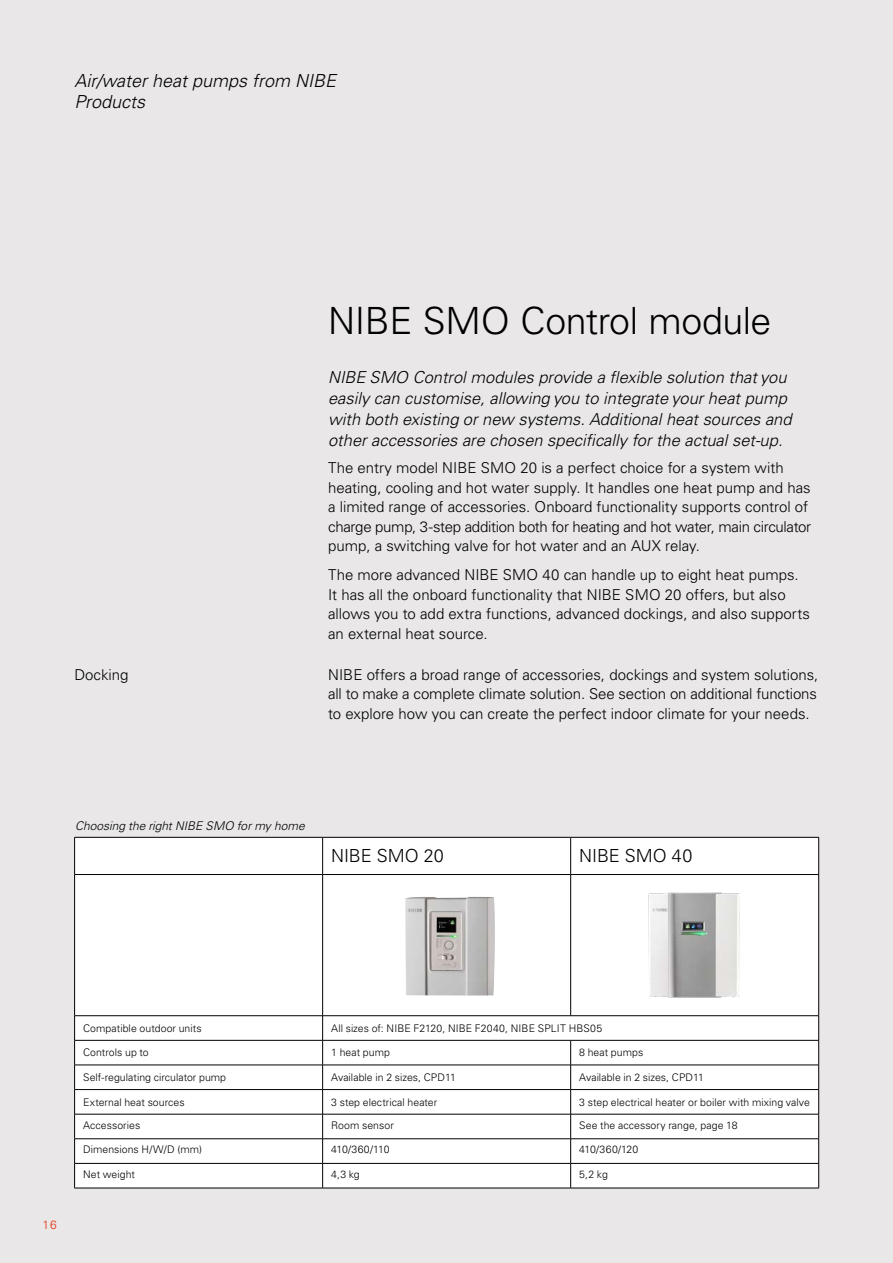
<style>
.page{position:relative;width:893px;height:1263px;background:#e9e7e7}
.page>*{position:absolute;margin:0;border:0;box-sizing:border-box;transform-origin:0 0}
.t1{font:300 37.5px "Univers LT Pro 45";letter-spacing:-.01em;color:#000}
.t2{font:italic 300 18px/21px "Univers LT Pro 45";color:#000}
.t3{font:300 18px "Univers LT Pro 45";color:#000}
.t4{font:italic 300 16.5px/21px "Univers LT Pro 45";color:#000}
.t5{font:300 15px/19.5px "Univers LT Pro 45";color:#000}
.t6{font:italic 300 12px "Univers LT Pro 45";color:#000}
.t7{font:300 12px "Univers LT Pro 45";color:#e53012}
.t8{font:300 10.5px "Univers LT Pro 45";letter-spacing:.005em;color:#000}
.t9{font:300 10.5px "Univers LT Pro 45";letter-spacing:-.025em;color:#000}
</style>
<div class="page">
<div style="left:75px;top:838px;width:743px;height:350px;background:#fff"></div>
<hr style="left:74px;top:837px;width:249px;height:1px;background:#000">
<hr style="left:74px;top:837px;width:1px;height:37px;background:#000">
<hr style="left:323px;top:837px;width:248px;height:1px;background:#000">
<hr style="left:322px;top:837px;width:1px;height:37px;background:#000">
<hr style="left:571px;top:837px;width:248px;height:1px;background:#000">
<hr style="left:570px;top:837px;width:1px;height:37px;background:#000">
<hr style="left:818px;top:837px;width:1px;height:37px;background:#000">
<hr style="left:74px;top:874px;width:249px;height:1px;background:#000">
<hr style="left:74px;top:875px;width:1px;height:140px;background:#000">
<hr style="left:323px;top:874px;width:248px;height:1px;background:#000">
<hr style="left:322px;top:875px;width:1px;height:140px;background:#000">
<hr style="left:571px;top:874px;width:248px;height:1px;background:#000">
<hr style="left:570px;top:875px;width:1px;height:140px;background:#000">
<hr style="left:818px;top:875px;width:1px;height:140px;background:#000">
<hr style="left:74px;top:1015px;width:249px;height:1px;background:#000">
<hr style="left:323px;top:1015px;width:248px;height:1px;background:#000">
<hr style="left:571px;top:1015px;width:248px;height:1px;background:#000">
<hr style="left:74px;top:1040px;width:249px;height:1px;background:#000">
<hr style="left:323px;top:1040px;width:248px;height:1px;background:#000">
<hr style="left:571px;top:1040px;width:248px;height:1px;background:#000">
<hr style="left:74px;top:1065px;width:249px;height:1px;background:#000">
<hr style="left:323px;top:1065px;width:248px;height:1px;background:#000">
<hr style="left:571px;top:1065px;width:248px;height:1px;background:#000">
<hr style="left:74px;top:1089px;width:249px;height:1px;background:#000">
<hr style="left:323px;top:1089px;width:248px;height:1px;background:#000">
<hr style="left:571px;top:1089px;width:248px;height:1px;background:#000">
<hr style="left:74px;top:1114px;width:249px;height:1px;background:#000">
<hr style="left:323px;top:1114px;width:248px;height:1px;background:#000">
<hr style="left:571px;top:1114px;width:248px;height:1px;background:#000">
<hr style="left:74px;top:1138px;width:249px;height:1px;background:#000">
<hr style="left:323px;top:1138px;width:248px;height:1px;background:#000">
<hr style="left:571px;top:1138px;width:248px;height:1px;background:#000">
<hr style="left:74px;top:1163px;width:249px;height:1px;background:#000">
<svg style="left:74px;top:1016px;width:1px;height:172px"></svg>
<hr style="left:323px;top:1163px;width:248px;height:1px;background:#000">
<svg style="left:322px;top:1016px;width:1px;height:172px"></svg>
<hr style="left:571px;top:1163px;width:248px;height:1px;background:#000">
<svg style="left:570px;top:1040px;width:1px;height:148px"></svg>
<svg style="left:818px;top:1016px;width:1px;height:172px"></svg>
<hr style="left:74px;top:1188px;width:249px;height:1px;background:#000">
<hr style="left:323px;top:1188px;width:248px;height:1px;background:#000">
<hr style="left:571px;top:1188px;width:248px;height:1px;background:#000">
<img style="left:405px;top:897px;width:90px;height:98px">
<img style="left:638px;top:877px;width:113px;height:125px">
<p class="t2" style="left:74px;top:71px;width:263px">Air/water heat pumps from NIBE<br>Products</p>
<p class="t5" style="left:74px;top:664px;width:56px">Docking</p>
<h1 class="t1" style="left:328px;top:298px;width:445px">NIBE SMO Control module</h1>
<p class="t4" style="left:328px;top:367px;width:465px">NIBE SMO Control modules provide a flexible solution that you easily can customise, allowing you to integrate your heat pump with both existing or new systems. Additional heat sources and other accessories are chosen specifically for the actual set-up.</p>
<p class="t5" style="left:328px;top:458px;width:485px">The entry model NIBE SMO 20 is a perfect choice for a system with heating, cooling and hot water supply. It handles one heat pump and has a limited range of accessories. Onboard functionality supports control of charge pump, 3-step addition both for heating and hot water, main circulator pump, a switching valve for hot water and an AUX relay.</p>
<p class="t5" style="left:328px;top:565px;width:483px">The more advanced NIBE SMO 40 can handle up to eight heat pumps.<br>It has all the onboard functionality that NIBE SMO 20 offers, but also allows you to add extra functions, advanced dockings, and also supports an external heat source.</p>
<p class="t5" style="left:328px;top:664px;width:492px;text-align:justify">NIBE offers a broad range of accessories, dockings and system solutions, all to make a complete climate solution. See section on additional functions to explore how you can create the perfect indoor climate for your needs.</p>
<p class="t6" style="left:75px;top:818px;width:231px">Choosing the right NIBE SMO for my home</p>
<p class="t3" style="left:331px;top:845px;width:114px">NIBE SMO 20</p>
<p class="t3" style="left:579px;top:845px;width:115px">NIBE SMO 40</p>
<p class="t7" style="left:43px;top:1217px;width:16px">16</p>
<p class="t8" style="left:83px;top:1022px;width:120px">Compatible outdoor units</p>
<p class="t8" style="left:331px;top:1022px;width:273px">All sizes of: NIBE F2120, NIBE F2040, NIBE SPLIT HBS05</p>
<p class="t8" style="left:83px;top:1046px;width:67px">Controls up to</p>
<p class="t8" style="left:331px;top:1046px;width:60px">1 heat pump</p>
<p class="t8" style="left:579px;top:1046px;width:66px">8 heat pumps</p>
<p class="t8" style="left:83px;top:1071px;width:145px">Self-regulating circulator pump</p>
<p class="t8" style="left:331px;top:1071px;width:126px">Available in 2 sizes, CPD11</p>
<p class="t8" style="left:579px;top:1071px;width:126px">Available in 2 sizes, CPD11</p>
<p class="t8" style="left:83px;top:1095px;width:103px">External heat sources</p>
<p class="t8" style="left:331px;top:1095px;width:108px">3 step electrical heater</p>
<p class="t8" style="left:579px;top:1095px;width:232px">3 step electrical heater or boiler with mixing valve</p>
<p class="t8" style="left:83px;top:1119px;width:59px">Accessories</p>
<p class="t8" style="left:331px;top:1119px;width:64px">Room sensor</p>
<p class="t8" style="left:579px;top:1119px;width:160px">See the accessory range, page 18</p>
<p class="t8" style="left:83px;top:1143px;width:120px">Dimensions H/W/D (mm)</p>
<p class="t9" style="left:331px;top:1143px;width:60px">410/360/110</p>
<p class="t8" style="left:579px;top:1143px;width:61px">410/360/120</p>
<p class="t8" style="left:83px;top:1168px;width:53px">Net weight</p>
<p class="t8" style="left:331px;top:1168px;width:30px">4,3 kg</p>
<p class="t8" style="left:579px;top:1168px;width:30px">5,2 kg</p>
</div>
